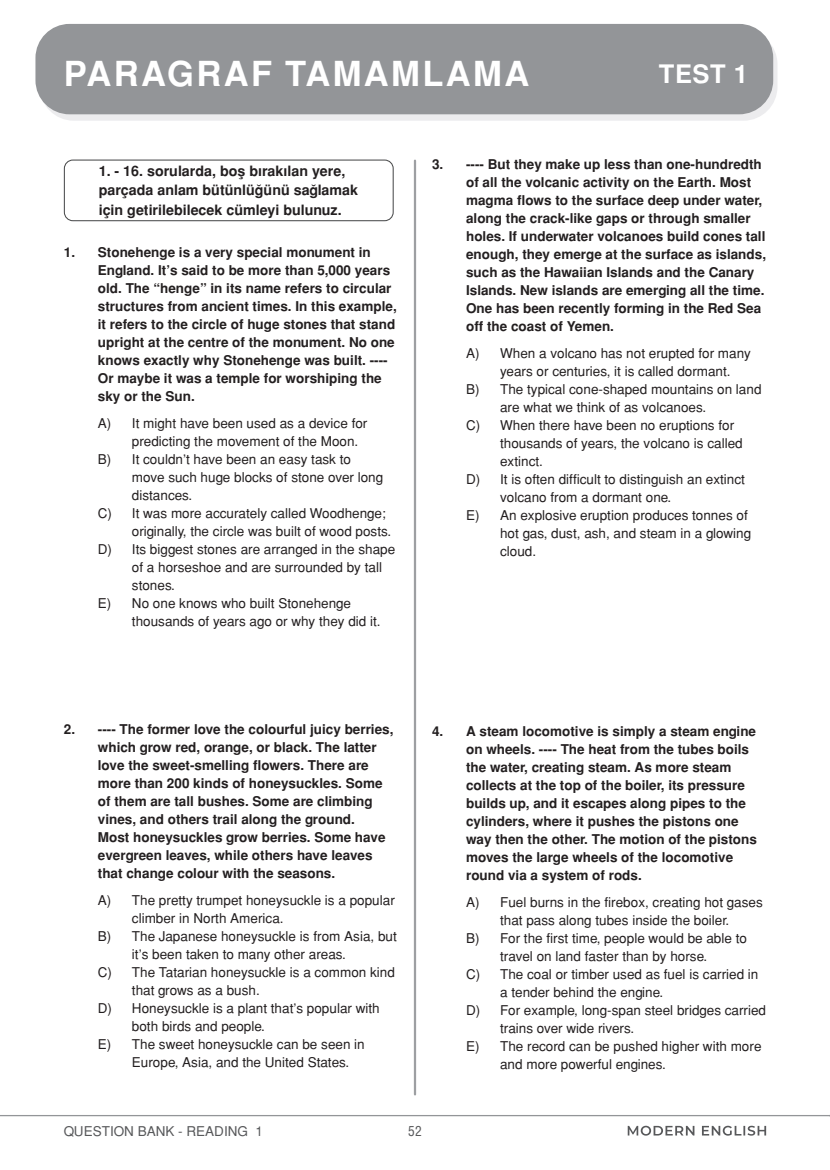
<style>
.page{position:relative;width:830px;height:1170px;background:#fff}
.page>*{position:absolute;margin:0;border:0;box-sizing:border-box;transform-origin:0 0}
.Paragraph_Style_2{font:700 34.5px "Helvetica Tr";letter-spacing:.07em;color:#fff}
.Paragraph_Style_2-2{font:700 25.5px "Helvetica Tr";color:#fff}
.soru{font:700 14.25px/19.5px "Helvetica Tr";color:#231f20}
.cvp{font:13.5px/18px "Helvetica Normal Tr";color:#231f20}
.soru-2{font:700 13.5px/18px "Helvetica Tr";color:#231f20}
.t1{font:13.5px "Helvetica Normal Tr";color:#57585a}
.t2{font:13.5px "Helvetica Cond Normal Tr";color:#57585a}
</style>
<div class="page">
<hr style="left:0;top:1114px;width:829px;height:2px;background:#939598">
<svg style="left:627px;top:1125px;width:138px;height:10px"></svg>
<div style="left:64px;top:159px;width:329px;height:62px;border:1px solid #4b4c4d;border-radius:9px"></div>
<hr style="left:413px;top:161px;width:3px;height:933px;background:#9d9fa2">
<svg style="left:40px;top:30px;width:737px;height:91px;background:#e7e7e9"></svg>
<div style="left:35px;top:24px;width:737px;height:90px;background:#939598;border-radius:34px"></div>
<p class="Paragraph_Style_2" style="left:64px;top:53px;width:467px">PARAGRAF TAMAMLAMA</p>
<p class="Paragraph_Style_2-2" style="left:658px;top:59px;width:90px">TEST 1</p>
<p class="soru" style="left:99px;top:161px;width:261px">1. - 16. sorularda, boş bırakılan yere, parçada anlam bütünlüğünü sağlamak için getirilebilecek cümleyi bulunuz.</p>
<p class="soru-2" style="left:98px;top:243px;width:300px;text-indent:-34px">1. Stonehenge is a very special monument in England. It’s said to be more than 5,000 years old. The “henge” in its name refers to circular structures from ancient times. In this example, it refers to the circle of huge stones that stand upright at the centre of the monument. No one knows exactly why Stonehenge was built. ---- Or maybe it was a temple for worshiping the sky or the Sun.</p>
<p class="cvp" style="left:132px;top:414px;width:237px;text-indent:-34px">A) It might have been used as a device for predicting the movement of the Moon.</p>
<p class="cvp" style="left:132px;top:450px;width:253px;text-indent:-34px">B) It couldn’t have been an easy task to move such huge blocks of stone over long distances.</p>
<p class="cvp" style="left:132px;top:504px;width:260px;text-indent:-34px">C) It was more accurately called Woodhenge; originally, the circle was built of wood posts.</p>
<p class="cvp" style="left:132px;top:540px;width:264px;text-indent:-34px">D) Its biggest stones are arranged in the shape of a horseshoe and are surrounded by tall stones.</p>
<p class="cvp" style="left:132px;top:594px;width:250px;text-indent:-34px">E) No one knows who built Stonehenge thousands of years ago or why they did it.</p>
<p class="soru-2" style="left:466px;top:155px;width:301px;text-indent:-34px">3. ---- But they make up less than one-hundredth of all the volcanic activity on the Earth. Most magma flows to the surface deep under water, along the crack-like gaps or through smaller holes. If underwater volcanoes build cones tall enough, they emerge at the surface as islands, such as the Hawaiian Islands and the Canary Islands. New islands are emerging all the time.<br>One has been recently forming in the Red Sea off the coast of Yemen.</p>
<p class="cvp" style="left:500px;top:344px;width:252px;text-indent:-34px">A) When a volcano has not erupted for many years or centuries, it is called dormant.</p>
<p class="cvp" style="left:500px;top:380px;width:263px;text-indent:-34px">B) The typical cone-shaped mountains on land are what we think of as volcanoes.</p>
<p class="cvp" style="left:500px;top:416px;width:244px;text-indent:-34px">C) When there have been no eruptions for thousands of years, the volcano is called extinct.</p>
<p class="cvp" style="left:500px;top:470px;width:246px;text-indent:-34px">D) It is often difficult to distinguish an extinct volcano from a dormant one.</p>
<p class="cvp" style="left:500px;top:506px;width:252px;text-indent:-34px">E) An explosive eruption produces tonnes of hot gas, dust, ash, and steam in a glowing cloud.</p>
<p class="soru-2" style="left:98px;top:720px;width:297px;text-indent:-34px">2. ---- The former love the colourful juicy berries, which grow red, orange, or black. The latter love the sweet-smelling flowers. There are more than 200 kinds of honeysuckles. Some of them are tall bushes. Some are climbing vines, and others trail along the ground.<br>Most honeysuckles grow berries. Some have evergreen leaves, while others have leaves that change colour with the seasons.</p>
<p class="cvp" style="left:132px;top:890px;width:264px;text-indent:-34px">A) The pretty trumpet honeysuckle is a popular climber in North America.</p>
<p class="cvp" style="left:132px;top:926px;width:266px;text-indent:-34px">B) The Japanese honeysuckle is from Asia, but it’s been taken to many other areas.</p>
<p class="cvp" style="left:132px;top:962px;width:264px;text-indent:-34px">C) The Tatarian honeysuckle is a common kind that grows as a bush.</p>
<p class="cvp" style="left:132px;top:998px;width:249px;text-indent:-34px">D) Honeysuckle is a plant that’s popular with both birds and people.</p>
<p class="cvp" style="left:132px;top:1034px;width:234px;text-indent:-34px">E) The sweet honeysuckle can be seen in<br>Europe, Asia, and the United States.</p>
<p class="soru-2" style="left:466px;top:722px;width:292px;text-indent:-34px">4. A steam locomotive is simply a steam engine on wheels. ---- The heat from the tubes boils the water, creating steam. As more steam collects at the top of the boiler, its pressure builds up, and it escapes along pipes to the cylinders, where it pushes the pistons one way then the other. The motion of the pistons moves the large wheels of the locomotive round via a system of rods.</p>
<p class="cvp" style="left:466px;top:892px;width:298px;text-align:center">A) Fuel burns in the firebox, creating hot gases that pass along tubes inside the boiler.</p>
<p class="cvp" style="left:466px;top:928px;width:282px;text-align:center">B) For the first time, people would be able to travel on land faster than by horse.</p>
<p class="cvp" style="left:500px;top:964px;width:260px;text-indent:-34px">C) The coal or timber used as fuel is carried in a tender behind the engine.</p>
<p class="cvp" style="left:500px;top:1000px;width:267px;text-indent:-34px">D) For example, long-span steel bridges carried trains over wide rivers.</p>
<p class="cvp" style="left:500px;top:1036px;width:263px;text-indent:-34px">E) The record can be pushed higher with more and more powerful engines.</p>
<p class="t1" style="left:64px;top:1122px;width:201px">QUESTION BANK - READING 1</p>
<p class="t2" style="left:408px;top:1122px;width:15px">52</p>
</div>
